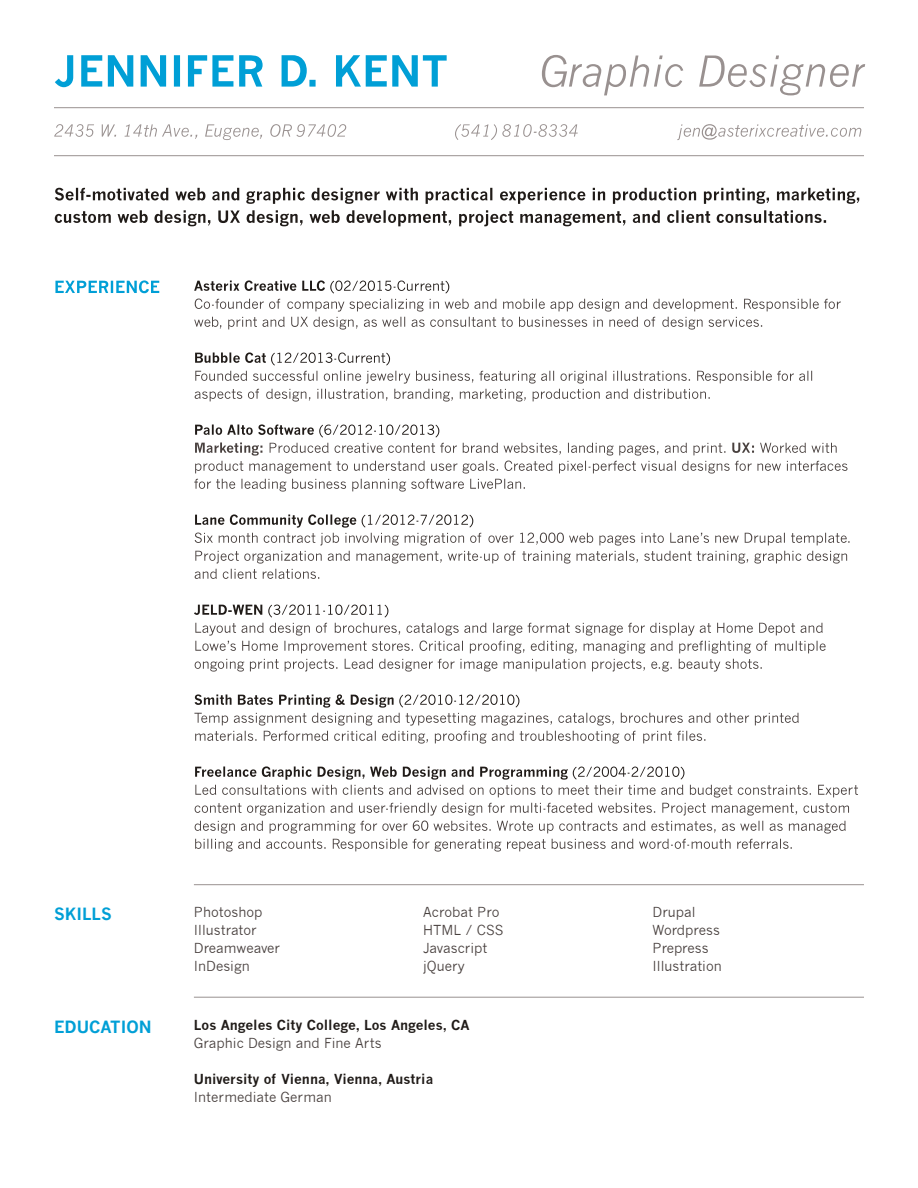
<style>
.page{position:relative;width:918px;height:1188px;background:#fff}
.page>*{position:absolute;margin:0;border:0;box-sizing:border-box;transform-origin:0 0}
.t1{font:700 16.5px "News Gothic";color:#009fd6}
.t2{font:13.5px/18px "News Gothic";color:#48403e}
.t3{font:700 13.5px "News Gothic";color:#201b18}
</style>
<div class="page">
<svg style="left:54px;top:124px;width:807px;height:16px"></svg>
<svg style="left:542px;top:55px;width:323px;height:40px"></svg>
<svg style="left:55px;top:55px;width:392px;height:32px"></svg>
<svg style="left:55px;top:210px;width:771px;height:16px"></svg>
<svg style="left:55px;top:188px;width:804px;height:16px"></svg>
<svg style="left:195px;top:766px;width:663px;height:86px"></svg>
<svg style="left:194px;top:694px;width:605px;height:50px"></svg>
<svg style="left:194px;top:605px;width:632px;height:67px"></svg>
<svg style="left:195px;top:514px;width:655px;height:65px"></svg>
<svg style="left:194px;top:424px;width:654px;height:68px"></svg>
<svg style="left:195px;top:352px;width:617px;height:50px"></svg>
<svg style="left:194px;top:280px;width:647px;height:50px"></svg>
<svg style="left:55px;top:280px;width:104px;height:13px"></svg>
<hr style="left:54px;top:107px;width:810px;height:1px;background:#999190">
<hr style="left:54px;top:155px;width:810px;height:1px;background:#999190">
<hr style="left:194px;top:997px;width:670px;height:1px;background:#999190">
<hr style="left:194px;top:884px;width:670px;height:1px;background:#999190">
<p class="t1" style="left:54px;top:904px;width:59px">SKILLS</p>
<p class="t2" style="left:194px;top:904px;width:70px">Photoshop</p>
<p class="t2" style="left:194px;top:922px;width:64px">Illustrator</p>
<p class="t2" style="left:194px;top:940px;width:88px">Dreamweaver</p>
<p class="t2" style="left:194px;top:958px;width:57px">InDesign</p>
<p class="t2" style="left:423px;top:904px;width:78px">Acrobat Pro</p>
<p class="t2" style="left:423px;top:922px;width:82px">HTML / CSS</p>
<p class="t2" style="left:423px;top:940px;width:66px">Javascript</p>
<p class="t2" style="left:423px;top:958px;width:43px">jQuery</p>
<p class="t1" style="left:54px;top:1016px;width:99px">EDUCATION</p>
<p class="t3" style="left:194px;top:1017px;width:277px">Los Angeles City College, Los Angeles, CA</p>
<p class="t2" style="left:194px;top:1034px;width:189px">Graphic Design and Fine Arts</p>
<p class="t3" style="left:194px;top:1071px;width:241px">University of Vienna, Vienna, Austria</p>
<p class="t2" style="left:194px;top:1088px;width:139px">Intermediate German</p>
<p class="t2" style="left:653px;top:904px;width:69px">Drupal<br>Wordpress</p>
<p class="t2" style="left:653px;top:940px;width:57px">Prepress</p>
<p class="t2" style="left:653px;top:958px;width:71px">Illustration</p>
</div>
